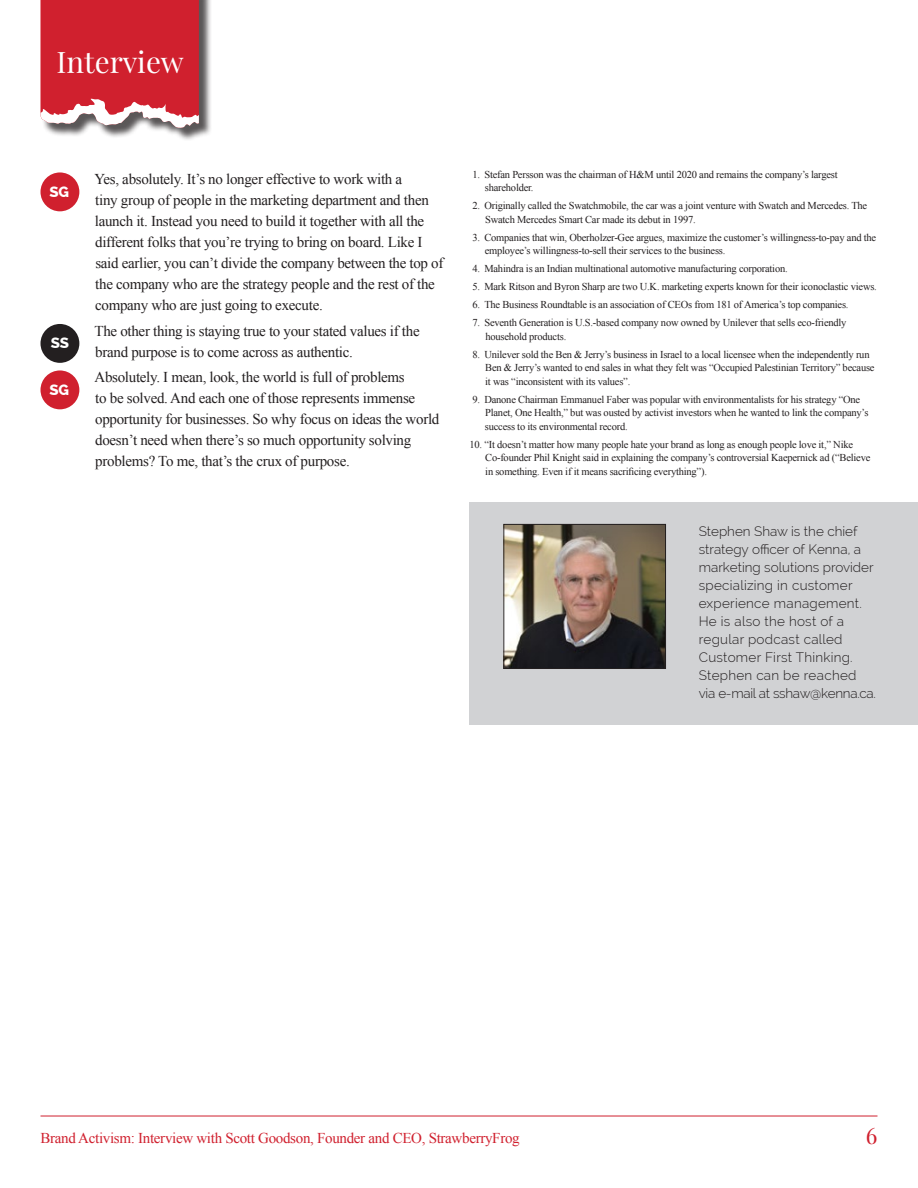
<style>
.page{position:relative;width:918px;height:1188px;background:#fff}
.page>*{position:absolute;margin:0;border:0;box-sizing:border-box;transform-origin:0 0}
.t1{font:38.85px "Playfair Display";color:#fff}
.t2{font:29.55px "Playfair Display";color:#fff}
.t3{font:22.5px "Playfair Display";color:#d0202e}
.t4{font:15px/21px "Times New Roman";letter-spacing:-.02em;color:#231f20}
.t5{font:15px "Times New Roman";letter-spacing:-.02em;color:#d0202e}
.t6{font:800 15px "Raleway";color:#fff}
.t7{font:300 13.5px/18px "Raleway";letter-spacing:.02em;color:#231f20}
.t8{font:10.5px/13.5px "Times New Roman";letter-spacing:-.02em;color:#231f20}
</style>
<div class="page">
<div style="left:42px;top:0;width:170px;height:141px;background:#231f20;opacity:.75"></div>
<svg style="left:40px;top:0;width:159px;height:128px;background:#cf3945"></svg>
<hr style="left:40px;top:1116px;width:838px;height:1px;background:#d0202e">
<div style="left:40px;top:172px;width:39px;height:39px;background:#d0202e;border-radius:50%"></div>
<div style="left:40px;top:324px;width:39px;height:39px;background:#231f20;border-radius:50%"></div>
<div style="left:40px;top:370px;width:39px;height:39px;background:#d0202e;border-radius:50%"></div>
<div style="left:470px;top:502px;width:448px;height:223px;background:#d1d2d4"></div>
<img style="left:506px;top:526px;width:158px;height:141px">
<div style="left:504px;top:524px;width:162px;height:145px;border:1px solid #231f20"></div>
<h2 class="t2" style="left:56px;top:43px;width:129px">Interview</h2>
<h1 class="t1" style="left:61px;top:50px;width:71px">Gist</h1>
<h3 class="t6" style="left:49px;top:184px;width:21px">SG</h3>
<h3 class="t6" style="left:51px;top:334px;width:20px">SS</h3>
<h3 class="t6" style="left:49px;top:382px;width:21px">SG</h3>
<p class="t4" style="left:94px;top:169px;width:351px">Yes, absolutely. It’s no longer effective to work with a<br>tiny group of people in the marketing department and then launch it. Instead you need to build it together with all the different folks that you’re trying to bring on board. Like I said earlier, you can’t divide the company between the top of the company who are the strategy people and the rest of the company who are just going to execute.</p>
<h3 class="t4" style="left:95px;top:320px;width:327px">The other thing is staying true to your stated values if the brand purpose is to come across as authentic.</h3>
<p class="t4" style="left:94px;top:367px;width:346px">Absolutely. I mean, look, the world is full of problems<br>to be solved. And each one of those represents immense opportunity for businesses. So why focus on ideas the world doesn’t need when there’s so much opportunity solving problems? To me, that’s the crux of purpose.</p>
<p class="t8" style="left:485px;top:167px;width:354px;text-indent:-12px">1. Stefan Persson was the chairman of H&amp;M until 2020 and remains the company’s largest shareholder.</p>
<p class="t8" style="left:485px;top:199px;width:384px;text-indent:-13px">2. Originally called the Swatchmobile, the car was a joint venture with Swatch and Mercedes. The<br>Swatch Mercedes Smart Car made its debut in 1997.</p>
<p class="t8" style="left:485px;top:230px;width:393px;text-indent:-12px">3. Companies that win, Oberholzer-Gee argues, maximize the customer’s willingness-to-pay and the employee’s willingness-to-sell their services to the business.</p>
<p class="t8" style="left:472px;top:262px;width:317px">4. Mahindra is an Indian multinational automotive manufacturing corporation.</p>
<p class="t8" style="left:472px;top:280px;width:406px">5. Mark Ritson and Byron Sharp are two U.K. marketing experts known for their iconoclastic views.</p>
<p class="t8" style="left:472px;top:298px;width:378px">6. The Business Roundtable is an association of CEOs from 181 of America’s top companies.</p>
<p class="t8" style="left:486px;top:316px;width:363px;text-indent:-13px">7. Seventh Generation is U.S.-based company now owned by Unilever that sells eco-friendly household products.</p>
<p class="t8" style="left:485px;top:347px;width:391px;text-indent:-13px">8. Unilever sold the Ben &amp; Jerry’s business in Israel to a local licensee when the independently run<br>Ben &amp; Jerry’s wanted to end sales in what they felt was “Occupied Palestinian Territory” because it was “inconsistent with its values”.</p>
<p class="t8" style="left:485px;top:392px;width:385px;text-indent:-12px">9. Danone Chairman Emmanuel Faber was popular with environmentalists for his strategy “One<br>Planet, One Health,” but was ousted by activist investors when he wanted to link the company’s success to its environmental record.</p>
<p class="t8" style="left:485px;top:437px;width:387px;text-indent:-16px">10. “It doesn’t matter how many people hate your brand as long as enough people love it,” Nike<br>Co-founder Phil Knight said in explaining the company’s controversial Kaepernick ad (“Believe in something. Even if it means sacrificing everything”).</p>
<p class="t7" style="left:699px;top:522px;width:179px">Stephen Shaw is the chief strategy officer of Kenna, a marketing solutions provider specializing in customer experience management.<br>He is also the host of a regular podcast called<br>Customer First Thinking.<br>Stephen can be reached via e-mail at sshaw@kenna.ca.</p>
<h3 class="t5" style="left:40px;top:1128px;width:481px">Brand Activism: Interview with Scott Goodson, Founder and CEO, StrawberryFrog</h3>
<h3 class="t3" style="left:866px;top:1121px;width:13px">6</h3>
</div>
